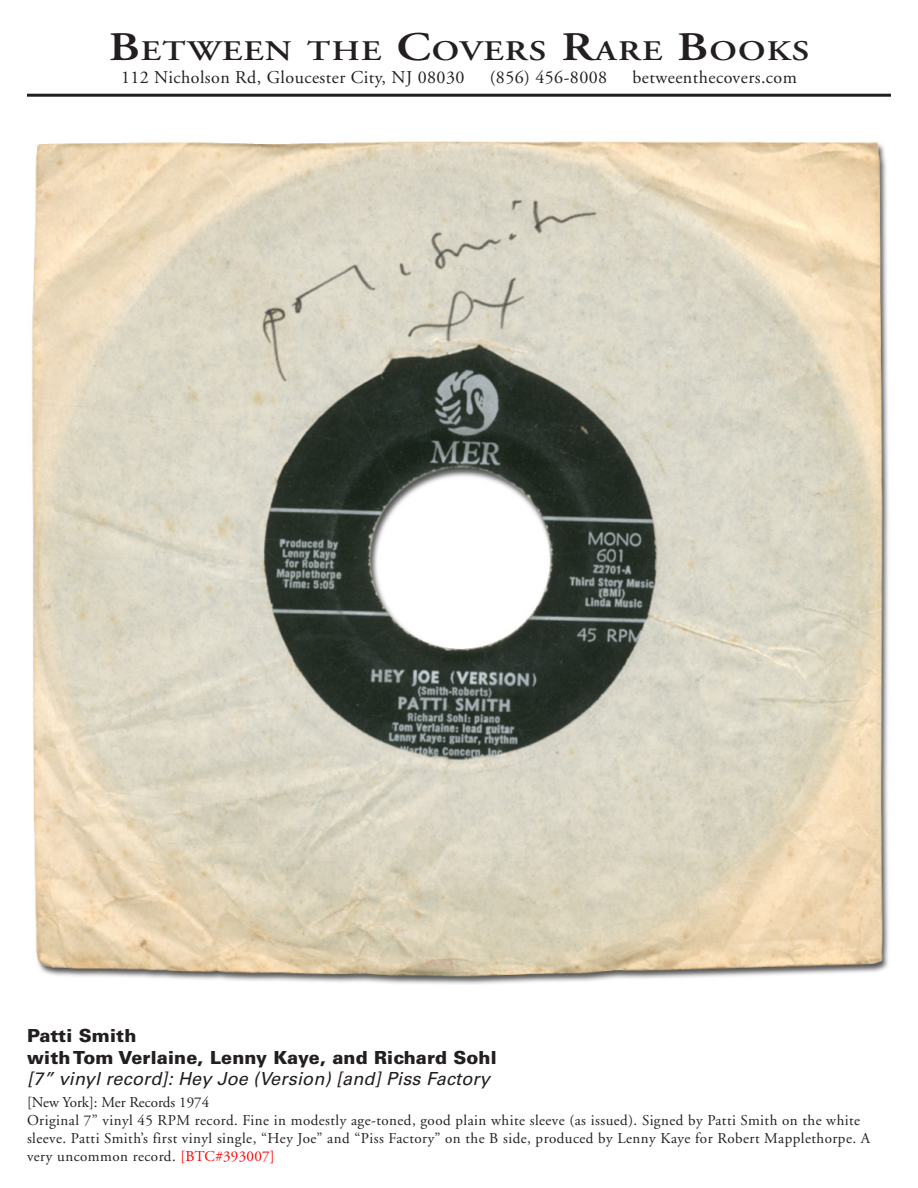
<style>
.page{position:relative;width:918px;height:1188px;background:#fff}
.page>*{position:absolute;margin:0;border:0;box-sizing:border-box;transform-origin:0 0}
.t1{font:600 28.35px "Adobe Garamond";letter-spacing:.035em;color:#231f20;scale:1.22 1}
.t2{font:18px "Adobe Garamond";letter-spacing:.025em;color:#231f20}
.t3{font:900 18px "Univers";letter-spacing:.01em;color:#231f20}
.t4{font:italic 18px "Univers";letter-spacing:.01em;color:#231f20}
.t5{font:15px/18px "Adobe Garamond";letter-spacing:.03em;color:#231f20}
.t6{font:15px "Adobe Garamond";color:#231f20}
.s1{font-size:40.5px}
.s2{color:#f00}
</style>
<div class="page">
<hr style="left:27px;top:94px;width:864px;height:3px;background:#231f20">
<img style="left:32px;top:141px;width:857px;height:843px">
<p class="t1" style="left:109px;top:35px;width:576px"><span class="s1">B</span>ETWEEN THE <span class="s1">C</span>OVERS <span class="s1">R</span>ARE <span class="s1">B</span>OOKS</p>
<p class="t2" style="left:121px;top:67px;width:345px">112 Nicholson Rd, Gloucester City, NJ 08030</p>
<p class="t2" style="left:490px;top:67px;width:119px">(856) 456-8008</p>
<p class="t2" style="left:633px;top:67px;width:166px">betweenthecovers.com</p>
<p class="t3" style="left:27px;top:1024px;width:111px">Patti Smith</p>
<p class="t3" style="left:27px;top:1046px;width:471px">with Tom Verlaine, Lenny Kaye, and Richard Sohl</p>
<p class="t4" style="left:27px;top:1068px;width:464px">[7” vinyl record]: Hey Joe (Version) [and] Piss Factory</p>
<p class="t6" style="left:27px;top:1094px;width:184px">[New York]: Mer Records 1974</p>
<p class="t5" style="left:27px;top:1112px;width:845px">Original 7” vinyl 45 RPM record. Fine in modestly age-toned, good plain white sleeve (as issued). Signed by Patti Smith on the white sleeve. Patti Smith’s first vinyl single, “Hey Joe” and “Piss Factory” on the B side, produced by Lenny Kaye for Robert Mapplethorpe. A very uncommon record. <span class="s2">[BTC#393007]</span></p>
</div>
